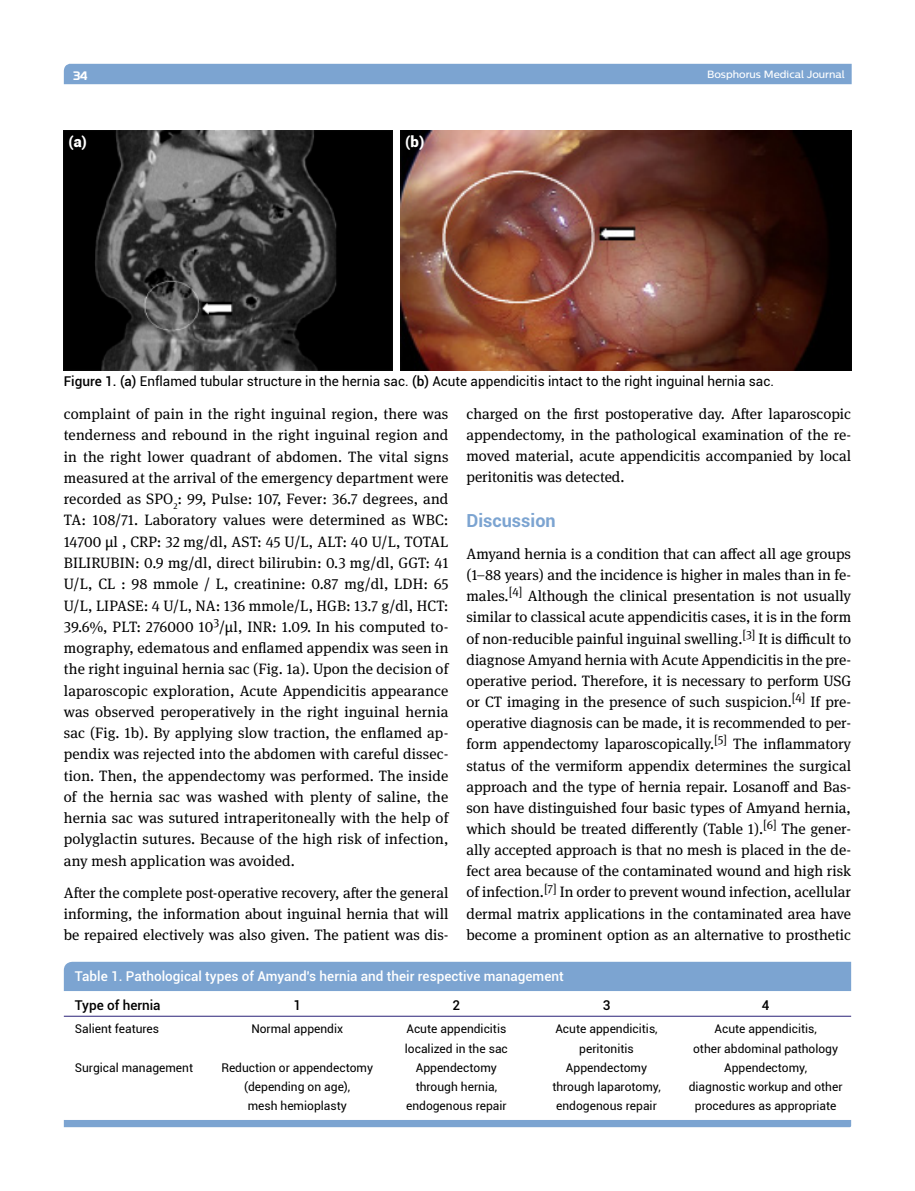
<style>
.page{position:relative;width:915px;height:1191px;background:#fff}
.page>*{position:absolute;margin:0;border:0;box-sizing:border-box;transform-origin:0 0}
.t1{font:700 18px "Roboto";color:#7ca4d1}
.t2{font:15px/21.3px "DG Meta Serif Science";color:#000;text-align:justify}
.t3{font:900 15px "Roboto";color:#fff}
.t4{font:13.5px "Roboto";color:#000}
.t5{font:500 13.5px "Roboto";color:#fff}
.t6{font:500 13.5px "Roboto";color:#000}
.t7{font:12px "Roboto";color:#000}
.t8{font:12px "Prototype";color:#fff}
.t9{font:500 10.5px "Centrale Sans";color:#fff}
.s1{font-weight:500}
</style>
<div class="page">
<div style="left:64px;top:64px;width:787px;height:20px;background:#7ca4d1"></div>
<div style="left:64px;top:961px;width:786px;height:30px;background:#7ca4d1"></div>
<div style="left:64px;top:1120px;width:786px;height:7px;background:#7ca4d1"></div>
<hr style="left:64px;top:1016px;width:786px;height:1px;background:#2a2278">
<img style="left:64px;top:131px;width:328px;height:239px">
<img style="left:400px;top:131px;width:450px;height:239px">
<p class="t8" style="left:73px;top:68px;width:16px">34</p>
<p class="t9" style="left:707px;top:68px;width:139px">Bosphorus Medical Journal</p>
<p class="t3" style="left:68px;top:131px;width:20px">(a)</p>
<p class="t3" style="left:405px;top:131px;width:21px">(b)</p>
<p class="t4" style="left:64px;top:372px;width:711px"><span class="s1">Figure 1. (a)</span> Enflamed tubular structure in the hernia sac. <span class="s1">(b)</span> Acute appendicitis intact to the right inguinal hernia sac.</p>
<p class="t2" style="left:466px;top:403px;width:386px">charged on the first postoperative day. After laparoscopic appendectomy, in the pathological examination of the re&shy;moved material, acute appendicitis accompanied by local peritonitis was detected.</p>
<p class="t1" style="left:466px;top:508px;width:91px">Discussion</p>
<p class="t2" style="left:466px;top:543px;width:386px">Amyand hernia is a condition that can affect all age groups (1–88 years) and the incidence is higher in males than in fe&shy;males.<sup>[4]</sup> Although the clinical presentation is not usually similar to classical acute appendicitis cases, it is in the form of non-reducible painful inguinal swelling.<sup>[3]</sup> It is difficult to diagnose Amyand hernia with Acute Appendicitis in the pre&shy;operative period. Therefore, it is necessary to perform USG or CT imaging in the presence of such suspicion.<sup>[4]</sup> If pre&shy;operative diagnosis can be made, it is recommended to per&shy;form appendectomy laparoscopically.<sup>[5]</sup> The inflammatory status of the vermiform appendix determines the surgical approach and the type of hernia repair. Losanoff and Bas&shy;son have distinguished four basic types of Amyand hernia, which should be treated differently (Table 1).<sup>[6]</sup> The gener&shy;ally accepted approach is that no mesh is placed in the de&shy;fect area because of the contaminated wound and high risk of infection.<sup>[7]</sup> In order to prevent wound infection, acellular dermal matrix applications in the contaminated area have become a prominent option as an alternative to prosthetic</p>
<p class="t5" style="left:75px;top:966px;width:490px">Table 1. Pathological types of Amyand's hernia and their respective management</p>
<p class="t6" style="left:75px;top:995px;width:87px">Type of hernia</p>
<p class="t6" style="left:293px;top:995px;width:9px">1</p>
<p class="t6" style="left:452px;top:995px;width:9px">2</p>
<p class="t6" style="left:602px;top:995px;width:9px">3</p>
<p class="t6" style="left:761px;top:995px;width:9px">4</p>
<p class="t7" style="left:75px;top:1020px;width:86px">Salient features</p>
<p class="t7" style="left:251px;top:1020px;width:93px">Normal appendix</p>
<p class="t7" style="left:406px;top:1020px;width:101px">Acute appendicitis</p>
<p class="t7" style="left:555px;top:1020px;width:104px">Acute appendicitis,</p>
<p class="t7" style="left:714px;top:1020px;width:104px">Acute appendicitis,</p>
<p class="t7" style="left:405px;top:1040px;width:104px">localized in the sac</p>
<p class="t7" style="left:579px;top:1040px;width:56px">peritonitis</p>
<p class="t7" style="left:693px;top:1040px;width:146px">other abdominal pathology</p>
<p class="t7" style="left:75px;top:1059px;width:120px">Surgical management</p>
<p class="t7" style="left:221px;top:1059px;width:153px">Reduction or appendectomy</p>
<p class="t7" style="left:415px;top:1059px;width:83px">Appendectomy</p>
<p class="t7" style="left:565px;top:1059px;width:83px">Appendectomy</p>
<p class="t7" style="left:724px;top:1059px;width:84px">Appendectomy,</p>
<p class="t7" style="left:244px;top:1078px;width:108px">(depending on age),</p>
<p class="t7" style="left:415px;top:1078px;width:83px">through hernia,</p>
<p class="t7" style="left:552px;top:1078px;width:110px">through laparotomy,</p>
<p class="t7" style="left:688px;top:1078px;width:155px">diagnostic workup and other</p>
<p class="t7" style="left:247px;top:1097px;width:101px">mesh hemioplasty</p>
<p class="t7" style="left:406px;top:1097px;width:102px">endogenous repair</p>
<p class="t7" style="left:556px;top:1097px;width:102px">endogenous repair</p>
<p class="t7" style="left:694px;top:1097px;width:143px">procedures as appropriate</p>
<p class="t2" style="left:64px;top:403px;width:386px">complaint of pain in the right inguinal region, there was tenderness and rebound in the right inguinal region and in the right lower quadrant of abdomen. The vital signs measured at the arrival of the emergency department were recorded as SPO<sub>2</sub>: 99, Pulse: 107, Fever: 36.7 degrees, and TA: 108/71. Laboratory values were determined as WBC:<br>14700 µl , CRP: 32 mg/dl, AST: 45 U/L, ALT: 40 U/L, TOTAL BILIRUBIN: 0.9 mg/dl, direct bilirubin: 0.3 mg/dl, GGT: 41<br>U/L, CL : 98 mmole / L, creatinine: 0.87 mg/dl, LDH: 65<br>U/L, LIPASE: 4 U/L, NA: 136 mmole/L, HGB: 13.7 g/dl, HCT:<br>39.6%, PLT: 276000 10<sup>3</sup>/µl, INR: 1.09. In his computed to&shy;mography, edematous and enflamed appendix was seen in the right inguinal hernia sac (Fig. 1a). Upon the decision of laparoscopic exploration, Acute Appendicitis appearance was observed peroperatively in the right inguinal hernia sac (Fig. 1b). By applying slow traction, the enflamed ap&shy;pendix was rejected into the abdomen with careful dissec&shy;tion. Then, the appendectomy was performed. The inside of the hernia sac was washed with plenty of saline, the hernia sac was sutured intraperitoneally with the help of polyglactin sutures. Because of the high risk of infection, any mesh application was avoided.</p>
<p class="t2" style="left:64px;top:881px;width:386px">After the complete post-operative recovery, after the general informing, the information about inguinal hernia that will be repaired electively was also given. The patient was dis-</p>
</div>
